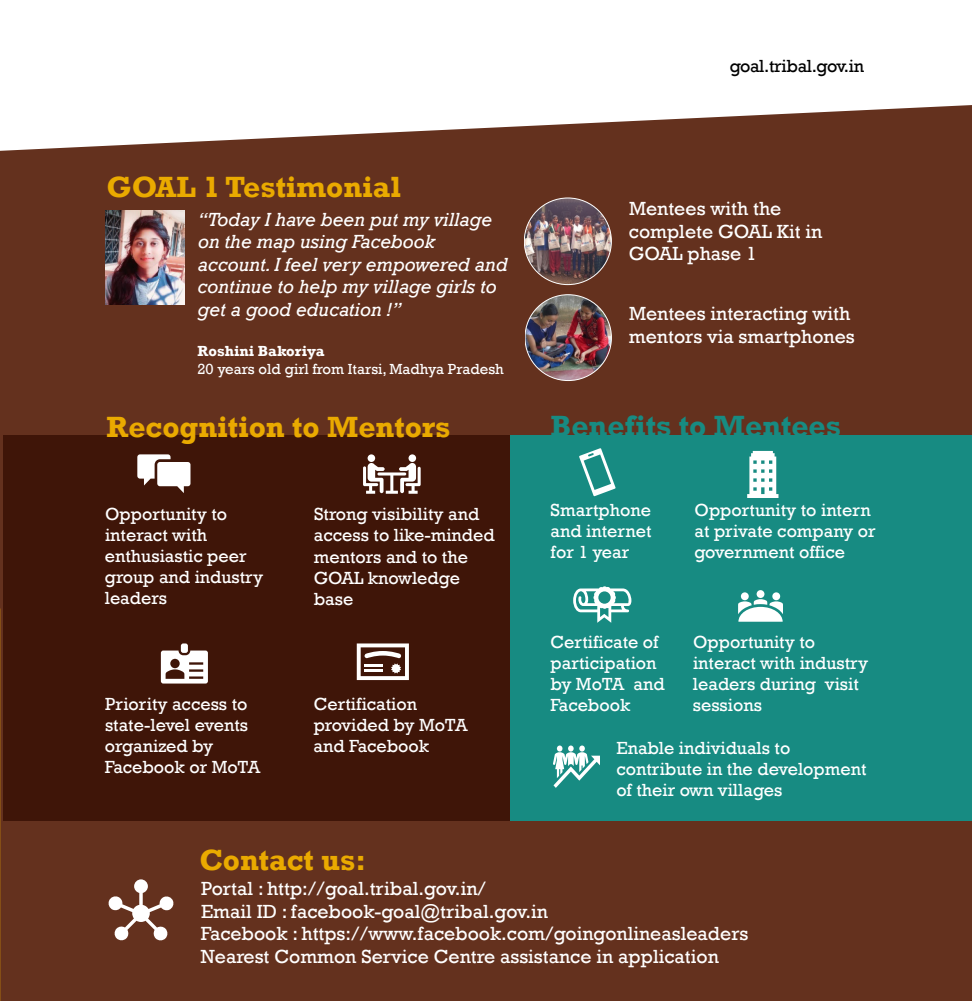
<style>
.page{position:relative;width:972px;height:1001px;background:#fff}
.page>*{position:absolute;margin:0;border:0;box-sizing:border-box;transform-origin:0 0}
.t1{font:700 30px "Rockwell";color:#eaaa00}
.t2{font:700 30px "Rockwell";color:#178b82}
.t3{font:19.5px/22.5px "Rockwell";color:#fff}
.t4{font:italic 19.5px/22.5px "Rockwell";color:#fff}
.t5{font:18px/21px "Rockwell";color:#fff}
.t6{font:18px "Rockwell";letter-spacing:-.02em;color:#000}
.t7{font:15px "Rockwell";color:#fff}
.t8{font:700 15px "Rockwell";color:#fff}
</style>
<div class="page">
<div style="left:0;top:0;width:972px;height:1000px;background:#64311e"></div>
<div style="left:510px;top:435px;width:462px;height:385px;background:#178b82"></div>
<div style="left:3px;top:435px;width:507px;height:385px;background:#3f1508"></div>
<svg style="left:0;top:0;width:972px;height:151px;fill:#fff"></svg>
<img style="left:105px;top:210px;width:79px;height:94px">
<img style="left:524px;top:198px;width:87px;height:86px;border-radius:43px">
<img style="left:525px;top:295px;width:86px;height:85px;border-radius:43px">
<svg style="left:108px;top:879px;width:66px;height:62px"></svg>
<div style="left:368px;top:454px;width:7px;height:8px;background:#fff;border-radius:50%"></div>
<div style="left:409px;top:454px;width:7px;height:8px;background:#fff;border-radius:50%"></div>
<svg style="left:363px;top:463px;width:58px;height:31px"></svg>
<svg style="left:137px;top:454px;width:53px;height:39px"></svg>
<svg style="left:357px;top:643px;width:52px;height:37px"></svg>
<div style="left:181px;top:643px;width:7px;height:10px;background:#fff;border-radius:2px"></div>
<svg style="left:161px;top:650px;width:47px;height:33px"></svg>
<svg style="left:579px;top:448px;width:37px;height:48px"></svg>
<svg style="left:747px;top:451px;width:31px;height:47px"></svg>
<svg style="left:573px;top:586px;width:58px;height:36px"></svg>
<div style="left:757px;top:590px;width:7px;height:8px;background:#fff;border-radius:50%"></div>
<div style="left:772px;top:592px;width:8px;height:8px;background:#fff;border-radius:50%"></div>
<div style="left:741px;top:592px;width:8px;height:8px;background:#fff;border-radius:50%"></div>
<svg style="left:738px;top:598px;width:45px;height:23px"></svg>
<svg style="left:553px;top:745px;width:47px;height:43px"></svg>
<h1 class="t1" style="left:106px;top:169px;width:296px">GOAL 1 Testimonial</h1>
<p class="t4" style="left:198px;top:208px;width:312px">“Today I have been put my village on the map using Facebook account. I feel very empowered and continue to help my village girls to get a good education !”</p>
<p class="t8" style="left:198px;top:342px;width:128px">Roshini Bakoriya</p>
<p class="t7" style="left:197px;top:360px;width:308px">20 years old girl from Itarsi, Madhya Pradesh</p>
<h1 class="t1" style="left:106px;top:409px;width:346px">Recognition to Mentors</h1>
<p class="t5" style="left:105px;top:504px;width:160px">Opportunity to interact with enthusiastic peer group and industry leaders</p>
<p class="t5" style="left:314px;top:504px;width:183px">Strong visibility and access to like-minded mentors and to the<br>GOAL knowledge base</p>
<p class="t5" style="left:105px;top:693px;width:157px">Priority access to state-level events organized by<br>Facebook or MoTA</p>
<p class="t5" style="left:314px;top:693px;width:156px">Certification provided by MoTA and Facebook</p>
<h1 class="t1" style="left:200px;top:841px;width:168px">Contact us:</h1>
<p class="t6" style="left:730px;top:56px;width:136px">goal.tribal.gov.in</p>
<p class="t3" style="left:629px;top:198px;width:195px">Mentees with the complete GOAL Kit in<br>GOAL phase 1</p>
<p class="t3" style="left:629px;top:303px;width:227px">Mentees interacting with mentors via smartphones</p>
<h1 class="t2" style="left:550px;top:407px;width:292px">Benefits to Mentees</h1>
<p class="t5" style="left:550px;top:499px;width:103px;text-align:justify">Smartphone and internet for 1 year</p>
<p class="t5" style="left:694px;top:499px;width:183px">Opportunity to intern at private company or government office</p>
<p class="t5" style="left:550px;top:631px;width:116px">Certificate of participation by MoTA and<br>Facebook</p>
<p class="t5" style="left:693px;top:631px;width:177px">Opportunity to interact with industry leaders during visit sessions</p>
<p class="t5" style="left:616px;top:737px;width:252px">Enable individuals to contribute in the development of their own villages</p>
<p class="t3" style="left:201px;top:877px;width:549px">Portal : http://goal.tribal.gov.in/<br>Email ID : facebook-goal@tribal.gov.in<br>Facebook : https://www.facebook.com/goingonlineasleaders Nearest Common Service Centre assistance in application</p>
</div>
